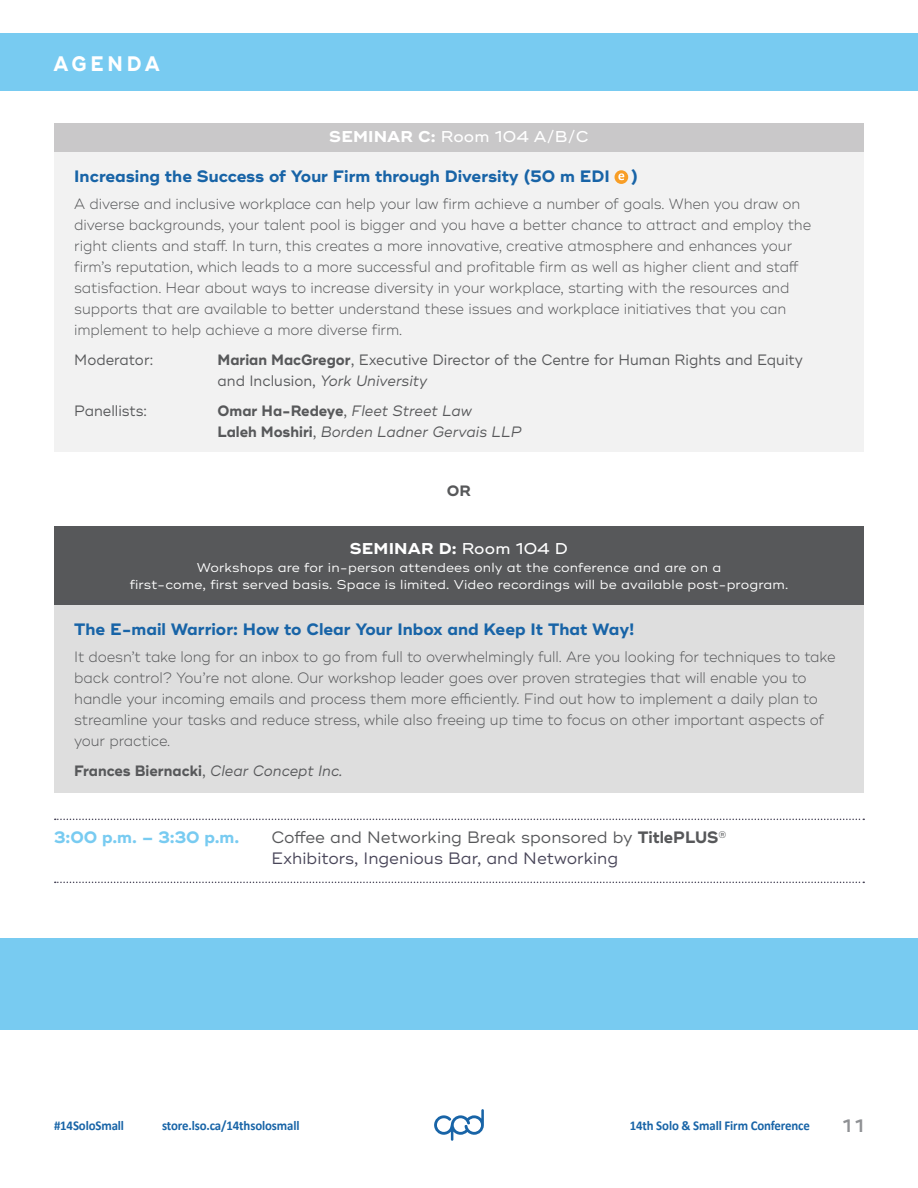
<style>
.page{position:relative;width:918px;height:1188px;background:#fff}
.page>*{position:absolute;margin:0;border:0;box-sizing:border-box;transform-origin:0 0}
.t1{font:700 21px "Ridley Grotesk";letter-spacing:.2em;color:#fff;scale:.9 1}
.t2{font:600 18px "Ridley Grotesk";color:#8f9194}
.t3{font:700 16.5px "Ridley Grotesk";color:#1864a7}
.t4{font:16.5px "Ridley Grotesk";color:#57585a}
.t5{font:16.5px "Ridley Grotesk";color:#494659}
.t6{font:700 16.5px "Ridley Grotesk";color:#78cbf1}
.t7{font:500 15.6px "Ridley Grotesk";letter-spacing:.01em;color:#fff;scale:1.05 1}
.t8{font:700 15.6px "Ridley Grotesk";letter-spacing:.01em;color:#fff;scale:1.05 1}
.t9{font:300 15px/21px "Ridley Grotesk";letter-spacing:-.01em;color:#57585a;scale:.95 1}
.t10{font:15px/21px "Ridley Grotesk";color:#57585a;scale:.95 1}
.t11{font:italic 15px/21px "Ridley Grotesk";color:#57585a;scale:.95 1}
.basic-text1{font:700 15px "Ridley Grotesk";color:#57585a;scale:.95 1}
.basic-text1-2{font:700 15px "Ridley Grotesk";color:#57585a}
.t12{font:700 13.5px "Calibri";letter-spacing:-.01em;color:#1864a7;scale:.95 1}
.t13{font:12.9px/16.5px "Ridley Grotesk";letter-spacing:.01em;color:#fff;text-align:center;scale:1.05 1}
.s1{font-weight:700}
.s2{font-style:italic}
.s3{font-weight:700;font-style:normal}
.s4{font-style:normal}
.s5{font-weight:500}
.s6{font-weight:400}
.s7{font-weight:400;font-style:italic}
</style>
<div class="page">
<svg style="left:434px;top:1109px;width:50px;height:32px"></svg>
<div style="left:0;top:33px;width:918px;height:58px;background:#78cbf1"></div>
<div style="left:54px;top:152px;width:810px;height:300px;background:#f2f2f2"></div>
<div style="left:54px;top:603px;width:810px;height:190px;background:#dedede"></div>
<div style="left:54px;top:123px;width:810px;height:29px;background:#c9c8c9"></div>
<div style="left:615px;top:170px;width:13px;height:14px;background:#f89e26;border-radius:50%"></div>
<svg style="left:618px;top:173px;width:6px;height:7px"></svg>
<svg style="left:55px;top:819px;width:809px;height:1px"></svg>
<svg style="left:55px;top:882px;width:809px;height:1px"></svg>
<div style="left:0;top:939px;width:918px;height:91px;background:#78cbf1"></div>
<div style="left:54px;top:526px;width:810px;height:79px;background:#57585a"></div>
<p class="t1" style="left:53px;top:51px;width:120px">AGENDA</p>
<p class="t7" style="left:329px;top:128px;width:249px"><span class="s1">SEMINAR C:</span> Room 104 A/B/C</p>
<p class="t3" style="left:74px;top:167px;width:537px">Increasing the Success of Your Firm through Diversity (50 m EDI</p>
<p class="t3" style="left:631px;top:167px;width:8px">)</p>
<p class="t9" style="left:74px;top:194px;width:777px">A diverse and inclusive workplace can help your law firm achieve a number of goals. When you draw on diverse backgrounds, your talent pool is bigger and you have a better chance to attract and employ the right clients and staff. In turn, this creates a more innovative, creative atmosphere and enhances your firm’s reputation, which leads to a more successful and profitable firm as well as higher client and staff satisfaction. Hear about ways to increase diversity in your workplace, starting with the resources and supports that are available to better understand these issues and workplace initiatives that you can implement to help achieve a more diverse firm.</p>
<p class="t10" style="left:74px;top:350px;width:85px">Moderator:</p>
<p class="t10" style="left:218px;top:350px;width:618px"><span class="s1">Marian MacGregor</span>, Executive Director of the Centre for Human Rights and Equity and Inclusion, <span class="s2">York University</span></p>
<p class="t10" style="left:74px;top:401px;width:78px">Panellists:</p>
<p class="t11" style="left:218px;top:401px;width:322px"><span class="s3">Omar Ha-Redeye</span><span class="s4">,</span> Fleet Street Law<br><span class="s3">Laleh Moshiri</span><span class="s4">,</span> Borden Ladner Gervais LLP</p>
<p class="basic-text1-2" style="left:447px;top:482px;width:26px">OR</p>
<p class="t8" style="left:350px;top:540px;width:209px">SEMINAR D: <span class="s5">Room 104 D</span></p>
<p class="t13" style="left:130px;top:560px;width:629px">Workshops are for in-person attendees only at the conference and are on a<br>first-come, first served basis. Space is limited. Video recordings will be available post-program.</p>
<p class="t3" style="left:74px;top:619px;width:562px">The E-mail Warrior: How to Clear Your Inbox and Keep It That Way!</p>
<p class="t9" style="left:74px;top:646px;width:803px">It doesn’t take long for an inbox to go from full to overwhelmingly full. Are you looking for techniques to take back control? You’re not alone. Our workshop leader goes over proven strategies that will enable you to handle your incoming emails and process them more efficiently. Find out how to implement a daily plan to streamline your tasks and reduce stress, while also freeing up time to focus on other important aspects of your practice.</p>
<p class="basic-text1" style="left:74px;top:761px;width:284px">Frances Biernacki<span class="s6">,</span> <span class="s7">Clear Concept Inc.</span></p>
<p class="t6" style="left:54px;top:828px;width:187px">3:00 p.m. – 3:30 p.m.</p>
<p class="t4" style="left:272px;top:828px;width:457px">Coffee and Networking Break sponsored by <span class="s1">TitlePLUS</span><sup>®</sup></p>
<p class="t5" style="left:272px;top:849px;width:348px">Exhibitors, Ingenious Bar, and Networking</p>
<p class="t12" style="left:54px;top:1116px;width:75px">#14SoloSmall</p>
<p class="t12" style="left:162px;top:1116px;width:146px">store.lso.ca/14thsolosmall</p>
<p class="t12" style="left:630px;top:1116px;width:191px">14th Solo &amp; Small Firm Conference</p>
<p class="t2" style="left:843px;top:1115px;width:23px">11</p>
</div>
